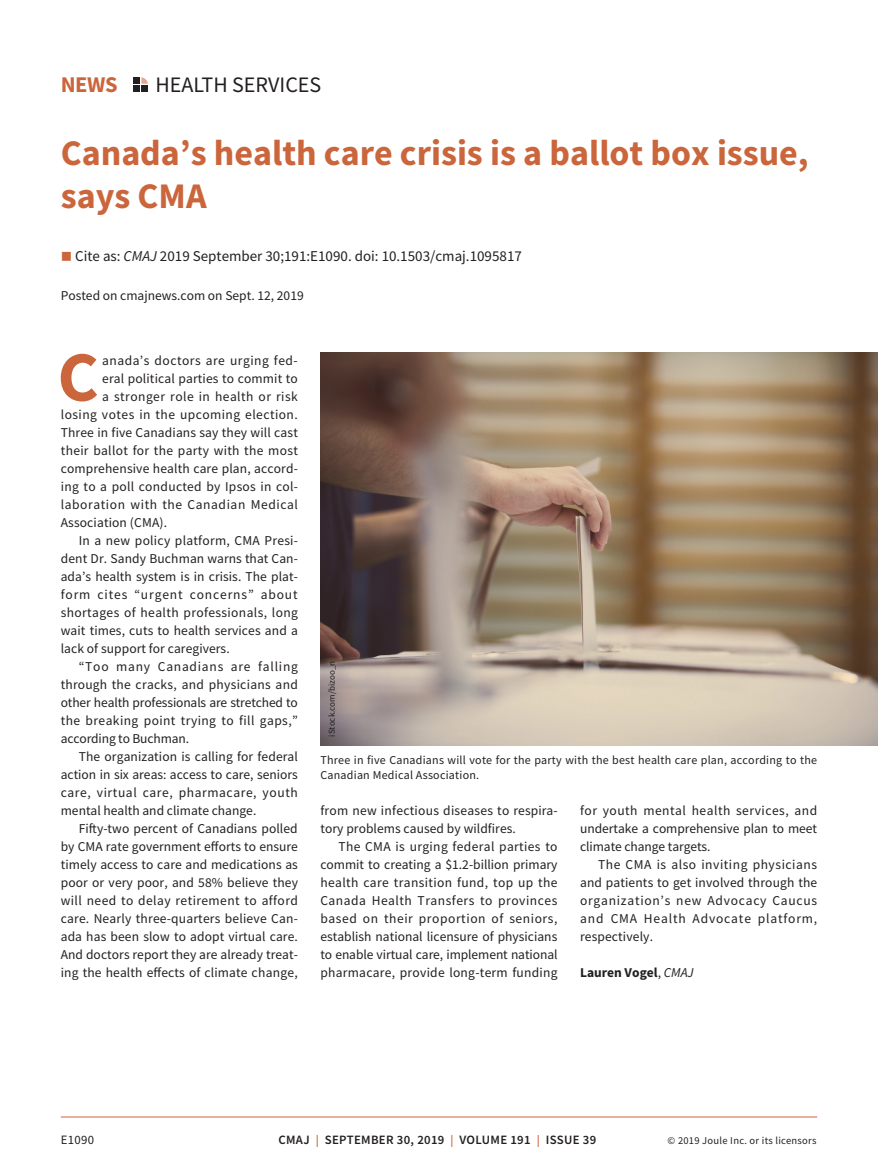
<style>
.page{position:relative;width:878px;height:1175px;background:#fff}
.page>*{position:absolute;margin:0;border:0;box-sizing:border-box;transform-origin:0 0}
.t1{font:700 70.65px "Source Sans Pro";color:#cb653c}
.t2{font:700 36px/43.2px "Source Sans Pro";color:#cb653c}
.t3{font:700 22.5px "Source Sans Pro";color:#cb653c}
.t4{font:22.05px "Source Sans Pro";color:#231f20}
.t5{font:15px "Source Sans Pro";color:#231f20}
.t6{font:13.5px/18px "Source Sans Pro";letter-spacing:.01em;color:#231f20;text-align:justify}
.t7{font:13.5px "Source Sans Pro";letter-spacing:.03em;color:#231f20}
.t8{font:13.5px "Source Sans Pro";letter-spacing:.035em;color:#231f20}
.t9{font:13.5px "Source Sans Pro";letter-spacing:.045em;color:#231f20}
.t10{font:13.5px "Source Sans Pro";letter-spacing:-.01em;color:#231f20}
.t11{font:13.5px "Source Sans Pro";letter-spacing:.065em;color:#231f20}
.t12{font:13.5px "Source Sans Pro";letter-spacing:.055em;color:#231f20}
.t13{font:700 13.5px "Source Sans Pro";color:#231f20}
.t14{font:600 12.75px "Source Sans Pro";letter-spacing:.025em;color:#231f20}
.t15{font:12.75px "Source Sans Pro";letter-spacing:.025em;color:#231f20}
.t16{font:12px/15px "Source Sans Pro";letter-spacing:.02em;color:#231f20}
.t17{font:10.5px "Source Sans Pro";letter-spacing:.025em;color:#231f20}
.t18{font:9px "Source Sans Pro";color:#231f20}
.s1{color:#cb653c}
.s2{font-style:italic}
.s3{font-weight:400}
.s4{font-weight:400;font-style:italic}
.s5{font-size:12px;color:#cb653c}
</style>
<div class="page">
<hr style="left:61px;top:1116px;width:756px;height:1px;background:#cb653c">
<div style="left:133px;top:77px;width:7px;height:7px;background:#231f20"></div>
<div style="left:133px;top:85px;width:7px;height:7px;background:#231f20"></div>
<svg style="left:141px;top:77px;width:7px;height:7px"></svg>
<div style="left:141px;top:85px;width:7px;height:7px;background:#231f20"></div>
<img style="left:320px;top:352px;width:558px;height:394px">
<h3 class="t3" style="left:61px;top:69px;width:58px">NEWS</h3>
<h3 class="t4" style="left:155px;top:70px;width:167px">HEALTH SERVICES</h3>
<h2 class="t2" style="left:61px;top:131px;width:749px">Canada’s health care crisis is a ballot box issue, says CMA</h2>
<p class="t5" style="left:61px;top:246px;width:462px"><span class="s1">■</span> Cite as: <span class="s2">CMAJ</span> 2019 September 30;191:E1090. doi: 10.1503/cmaj.1095817</p>
<p class="t6" style="left:61px;top:286px;width:244px">Posted on cmajnews.com on Sept. 12, 2019</p>
<h1 class="t1" style="left:57px;top:329px;width:43px">C</h1>
<p class="t8" style="left:102px;top:351px;width:197px">anada’s doctors are urging fed-</p>
<p class="t6" style="left:102px;top:369px;width:197px">eral political parties to commit to</p>
<p class="t8" style="left:102px;top:387px;width:197px">a stronger role in health or risk</p>
<p class="t8" style="left:61px;top:405px;width:238px">losing votes in the upcoming election.</p>
<p class="t6" style="left:61px;top:423px;width:239px">Three in five Canadians say they will cast</p>
<p class="t6" style="left:61px;top:441px;width:238px">their ballot for the party with the most</p>
<p class="t6" style="left:61px;top:459px;width:239px">comprehensive health care plan, accord-</p>
<p class="t6" style="left:61px;top:477px;width:239px">ing to a poll conducted by Ipsos in col-</p>
<p class="t9" style="left:61px;top:495px;width:239px">laboration with the Canadian Medical</p>
<p class="t6" style="left:61px;top:513px;width:108px">Association (CMA).</p>
<p class="t6" style="left:79px;top:531px;width:221px">In a new policy platform, CMA Presi-</p>
<p class="t6" style="left:61px;top:549px;width:239px">dent Dr. Sandy Buchman warns that Can-</p>
<p class="t6" style="left:61px;top:567px;width:238px">ada’s health system is in crisis. The plat-</p>
<p class="t11" style="left:61px;top:585px;width:238px">form cites “urgent concerns” about</p>
<p class="t7" style="left:61px;top:603px;width:239px">shortages of health professionals, long</p>
<p class="t6" style="left:61px;top:621px;width:239px">wait times, cuts to health services and a</p>
<p class="t6" style="left:61px;top:639px;width:170px">lack of support for caregivers.</p>
<p class="t12" style="left:79px;top:657px;width:221px">“Too many Canadians are falling</p>
<p class="t6" style="left:61px;top:675px;width:238px">through the cracks, and physicians and</p>
<p class="t10" style="left:61px;top:693px;width:239px">other health professionals are stretched to</p>
<p class="t7" style="left:61px;top:711px;width:239px">the breaking point trying to fill gaps,”</p>
<p class="t10" style="left:61px;top:729px;width:130px">according to Buchman.</p>
<p class="t6" style="left:79px;top:747px;width:221px">The organization is calling for federal</p>
<p class="t6" style="left:61px;top:765px;width:238px">action in six areas: access to care, seniors</p>
<p class="t9" style="left:61px;top:783px;width:238px">care, virtual care, pharmacare, youth</p>
<p class="t6" style="left:61px;top:801px;width:197px">mental health and climate change.</p>
<p class="t6" style="left:79px;top:819px;width:220px">Fifty-two percent of Canadians polled</p>
<p class="t6" style="left:61px;top:837px;width:238px">by CMA rate government efforts to ensure</p>
<p class="t6" style="left:61px;top:855px;width:239px">timely access to care and medications as</p>
<p class="t6" style="left:61px;top:873px;width:239px">poor or very poor, and 58% believe they</p>
<p class="t7" style="left:61px;top:891px;width:239px">will need to delay retirement to afford</p>
<p class="t6" style="left:61px;top:909px;width:239px">care. Nearly three-quarters believe Can-</p>
<p class="t6" style="left:61px;top:927px;width:239px">ada has been slow to adopt virtual care.</p>
<p class="t6" style="left:61px;top:945px;width:239px">And doctors report they are already treat-</p>
<p class="t6" style="left:61px;top:963px;width:239px">ing the health effects of climate change,</p>
<p class="t18" style="left:326px;top:736px;width:77px;rotate:-90deg">iStock.com/bizoo_n</p>
<p class="t16" style="left:320px;top:752px;width:498px">Three in five Canadians will vote for the party with the best health care plan, according to the<br>Canadian Medical Association.</p>
<p class="t6" style="left:320px;top:801px;width:239px">from new infectious diseases to respira&shy;tory problems caused by wildfires.</p>
<p class="t6" style="left:320px;top:837px;width:239px;text-indent:18px">The CMA is urging federal parties to commit to creating a $1.2-billion primary health care transition fund, top up the Canada Health Transfers to provinces based on their proportion of seniors, establish national licensure of physicians to enable virtual care, implement national pharmacare, provide long-term funding</p>
<p class="t6" style="left:580px;top:801px;width:238px">for youth mental health services, and undertake a comprehensive plan to meet climate change targets.</p>
<p class="t6" style="left:580px;top:855px;width:239px;text-indent:18px">The CMA is also inviting physicians and patients to get involved through the organization’s new Advocacy Caucus and CMA Health Advocate platform, respectively.</p>
<p class="t13" style="left:580px;top:963px;width:115px">Lauren Vogel<span class="s3">,</span> <span class="s4">CMAJ</span></p>
<p class="t15" style="left:61px;top:1132px;width:35px">E1090</p>
<p class="t14" style="left:278px;top:1131px;width:319px">CMAJ <span class="s5">|</span> SEPTEMBER 30, 2019 <span class="s5">|</span> VOLUME 191 <span class="s5">|</span> ISSUE 39</p>
<p class="t17" style="left:667px;top:1134px;width:150px">© 2019 Joule Inc. or its licensors</p>
</div>
